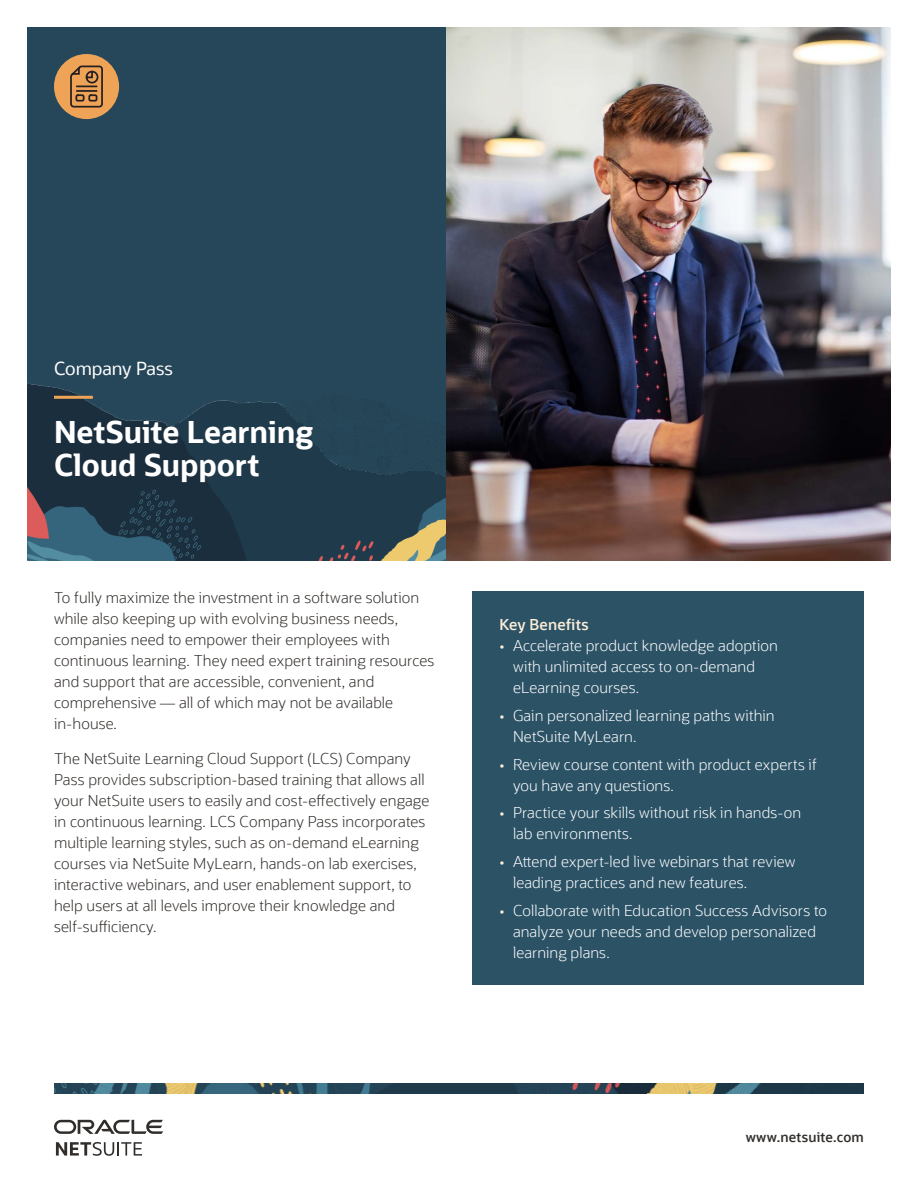
<style>
.page{position:relative;width:918px;height:1188px;background:#fff}
.page>*{position:absolute;margin:0;border:0;box-sizing:border-box;transform-origin:0 0}
.t1{font:700 30px/33px "Oracle Sans";color:#fff}
.t2{font:18px "Oracle Sans";letter-spacing:-.005em;color:#fff}
.t3{font:300 15px/21px "Oracle Sans";letter-spacing:.005em;color:#312d2a}
.t4{font:300 15px/21px "Oracle Sans";letter-spacing:.005em;color:#fff}
.t5{font:600 15px "Oracle Sans";letter-spacing:.01em;color:#fcedd9}
.t6{font:600 13.5px "Oracle Sans";letter-spacing:.015em;color:#312d2a}
.s1{color:#fcedd9}
</style>
<div class="page">
<img style="left:54px;top:1084px;width:810px;height:10px">
<svg style="left:56px;top:1142px;width:86px;height:14px"></svg>
<svg style="left:54px;top:1120px;width:109px;height:14px"></svg>
<img style="left:446px;top:27px;width:445px;height:534px">
<div style="left:27px;top:27px;width:419px;height:534px;background:#264759"></div>
<img style="left:27px;top:383px;width:419px;height:178px">
<hr style="left:54px;top:396px;width:39px;height:3px;background:#eea357">
<div style="left:54px;top:54px;width:65px;height:65px;background:#eea357;border-radius:50%"></div>
<svg style="left:70px;top:65px;width:33px;height:43px"></svg>
<div style="left:472px;top:592px;width:392px;height:393px;background:#2c5266"></div>
<p class="t2" style="left:54px;top:357px;width:120px">Company Pass</p>
<h1 class="t1" style="left:54px;top:415px;width:261px">NetSuite Learning<br>Cloud Support</h1>
<p class="t3" style="left:54px;top:587px;width:382px">To fully maximize the investment in a software solution while also keeping up with evolving business needs, companies need to empower their employees with continuous learning. They need expert training resources and support that are accessible, convenient, and comprehensive — all of which may not be available in-house.</p>
<p class="t3" style="left:54px;top:748px;width:377px">The NetSuite Learning Cloud Support (LCS) Company Pass provides subscription-based training that allows all your NetSuite users to easily and cost-effectively engage in continuous learning. LCS Company Pass incorporates multiple learning styles, such as on-demand eLearning courses via NetSuite MyLearn, hands-on lab exercises, interactive webinars, and user enablement support, to help users at all levels improve their knowledge and self-sufficiency.</p>
<p class="t5" style="left:500px;top:615px;width:91px">Key Benefits</p>
<p class="t4" style="left:513px;top:635px;width:267px;text-indent:-14px"><span class="s1">•</span> Accelerate product knowledge adoption with unlimited access to on-demand eLearning courses.</p>
<p class="t4" style="left:513px;top:705px;width:263px;text-indent:-14px"><span class="s1">•</span> Gain personalized learning paths within<br>NetSuite MyLearn.</p>
<p class="t4" style="left:513px;top:754px;width:306px;text-indent:-14px"><span class="s1">•</span> Review course content with product experts if you have any questions.</p>
<p class="t4" style="left:513px;top:803px;width:290px;text-indent:-14px"><span class="s1">•</span> Practice your skills without risk in hands-on lab environments.</p>
<p class="t4" style="left:513px;top:851px;width:284px;text-indent:-14px"><span class="s1">•</span> Attend expert-led live webinars that review leading practices and new features.</p>
<p class="t4" style="left:513px;top:900px;width:315px;text-indent:-14px"><span class="s1">•</span> Collaborate with Education Success Advisors to analyze your needs and develop personalized learning plans.</p>
<p class="t6" style="left:746px;top:1129px;width:120px">www.netsuite.com</p>
</div>
